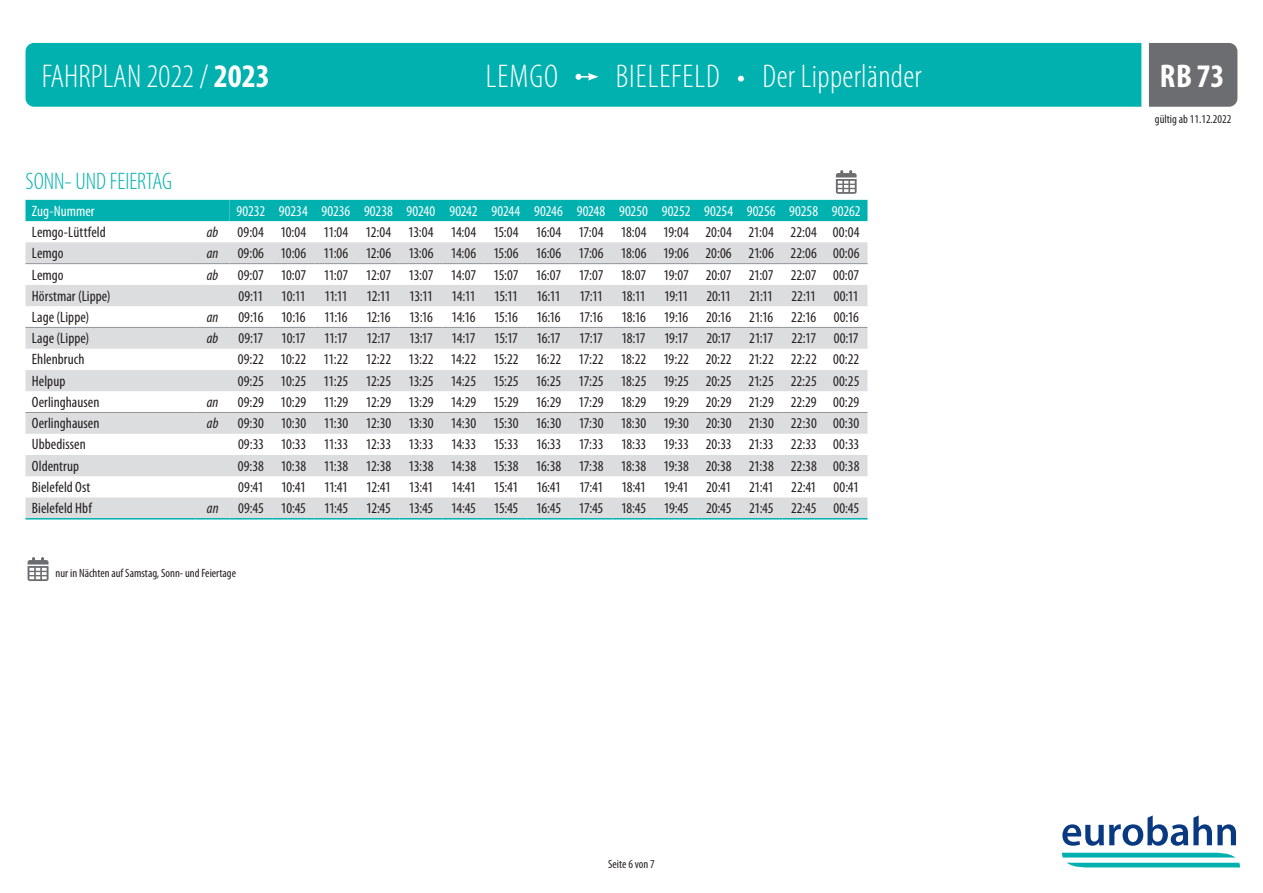
<style>
.page{position:relative;width:1263px;height:893px;background:#fff}
.page>*{position:absolute;margin:0;border:0;box-sizing:border-box;transform-origin:0 0}
.t1{font:300 condensed 33px "Myriad Pro";letter-spacing:.01em;color:#fff}
.t2{font:700 condensed 33px "Myriad Pro";color:#fff}
.t3{font:300 condensed 24px "Myriad Pro";color:#00b1b0}
.t4{font:condensed 15px "Myriad Pro";letter-spacing:-.005em;color:#231f20}
.t5{font:condensed 15px "Myriad Pro";letter-spacing:-.03em;color:#231f20}
.t6{font:condensed 15px "Myriad Pro";letter-spacing:.005em;color:#fff}
.t7{font:condensed 15px "Myriad Pro";letter-spacing:.015em;color:#231f20}
.t8{font:condensed 15px "Myriad Pro";letter-spacing:-.04em;color:#231f20}
.t9{font:condensed 15px "Myriad Pro";letter-spacing:-.045em;color:#231f20}
.t10{font:italic condensed 15px "Myriad Pro";letter-spacing:.005em;color:#231f20}
.t11{font:condensed 12px "Myriad Pro";color:#231f20}
.s1{font-weight:700}
</style>
<div class="page">
<div style="left:26px;top:43px;width:1115px;height:64px;background:#00b1b0"></div>
<div style="left:1149px;top:43px;width:88px;height:64px;background:#6c6d70"></div>
<svg style="left:575px;top:73px;width:23px;height:8px"></svg>
<svg style="left:1062px;top:815px;width:174px;height:31px"></svg>
<svg style="left:1062px;top:852px;width:178px;height:15px"></svg>
<svg style="left:28px;top:557px;width:21px;height:24px"></svg>
<div style="left:26px;top:200px;width:841px;height:21px;background:#00b1b0"></div>
<svg style="left:26px;top:242px;width:841px;height:276px;fill:#dcdddf"></svg>
<hr style="left:230px;top:327px;width:42px;height:1px;background:#939598">
<hr style="left:272px;top:327px;width:43px;height:1px;background:#939598">
<hr style="left:315px;top:327px;width:42px;height:1px;background:#939598">
<hr style="left:357px;top:327px;width:43px;height:1px;background:#939598">
<hr style="left:400px;top:327px;width:42px;height:1px;background:#939598">
<hr style="left:442px;top:327px;width:43px;height:1px;background:#939598">
<hr style="left:485px;top:327px;width:42px;height:1px;background:#939598">
<hr style="left:527px;top:327px;width:43px;height:1px;background:#939598">
<hr style="left:570px;top:327px;width:42px;height:1px;background:#939598">
<hr style="left:612px;top:327px;width:43px;height:1px;background:#939598">
<hr style="left:655px;top:327px;width:42px;height:1px;background:#939598">
<hr style="left:697px;top:327px;width:43px;height:1px;background:#939598">
<hr style="left:740px;top:327px;width:42px;height:1px;background:#939598">
<hr style="left:782px;top:327px;width:43px;height:1px;background:#939598">
<hr style="left:825px;top:327px;width:42px;height:1px;background:#939598">
<hr style="left:230px;top:412px;width:42px;height:1px;background:#939598">
<hr style="left:272px;top:412px;width:43px;height:1px;background:#939598">
<hr style="left:315px;top:412px;width:42px;height:1px;background:#939598">
<hr style="left:357px;top:412px;width:43px;height:1px;background:#939598">
<hr style="left:400px;top:412px;width:42px;height:1px;background:#939598">
<hr style="left:442px;top:412px;width:43px;height:1px;background:#939598">
<hr style="left:485px;top:412px;width:42px;height:1px;background:#939598">
<hr style="left:527px;top:412px;width:43px;height:1px;background:#939598">
<hr style="left:570px;top:412px;width:42px;height:1px;background:#939598">
<hr style="left:612px;top:412px;width:43px;height:1px;background:#939598">
<hr style="left:655px;top:412px;width:42px;height:1px;background:#939598">
<hr style="left:697px;top:412px;width:43px;height:1px;background:#939598">
<hr style="left:740px;top:412px;width:42px;height:1px;background:#939598">
<hr style="left:782px;top:412px;width:43px;height:1px;background:#939598">
<hr style="left:825px;top:412px;width:42px;height:1px;background:#939598">
<hr style="left:26px;top:327px;width:170px;height:1px;background:#939598">
<hr style="left:196px;top:327px;width:34px;height:1px;background:#939598">
<hr style="left:26px;top:412px;width:170px;height:1px;background:#939598">
<hr style="left:196px;top:412px;width:34px;height:1px;background:#939598">
<hr style="left:26px;top:518px;width:170px;height:1px;background:#00b1b0">
<hr style="left:196px;top:518px;width:34px;height:1px;background:#00b1b0">
<hr style="left:230px;top:518px;width:42px;height:1px;background:#00b1b0">
<hr style="left:272px;top:518px;width:43px;height:1px;background:#00b1b0">
<hr style="left:315px;top:518px;width:42px;height:1px;background:#00b1b0">
<hr style="left:357px;top:518px;width:43px;height:1px;background:#00b1b0">
<hr style="left:400px;top:518px;width:42px;height:1px;background:#00b1b0">
<hr style="left:442px;top:518px;width:43px;height:1px;background:#00b1b0">
<hr style="left:485px;top:518px;width:42px;height:1px;background:#00b1b0">
<hr style="left:527px;top:518px;width:43px;height:1px;background:#00b1b0">
<hr style="left:570px;top:518px;width:42px;height:1px;background:#00b1b0">
<hr style="left:612px;top:518px;width:43px;height:1px;background:#00b1b0">
<hr style="left:655px;top:518px;width:42px;height:1px;background:#00b1b0">
<hr style="left:697px;top:518px;width:43px;height:1px;background:#00b1b0">
<hr style="left:740px;top:518px;width:42px;height:1px;background:#00b1b0">
<hr style="left:782px;top:518px;width:43px;height:1px;background:#00b1b0">
<hr style="left:825px;top:518px;width:42px;height:1px;background:#00b1b0">
<hr style="left:26px;top:263px;width:170px;height:1px;background:#939598">
<hr style="left:196px;top:263px;width:34px;height:1px;background:#939598">
<hr style="left:230px;top:263px;width:42px;height:1px;background:#939598">
<hr style="left:272px;top:263px;width:43px;height:1px;background:#939598">
<hr style="left:315px;top:263px;width:42px;height:1px;background:#939598">
<hr style="left:357px;top:263px;width:43px;height:1px;background:#939598">
<hr style="left:400px;top:263px;width:42px;height:1px;background:#939598">
<hr style="left:442px;top:263px;width:43px;height:1px;background:#939598">
<hr style="left:485px;top:263px;width:42px;height:1px;background:#939598">
<hr style="left:527px;top:263px;width:43px;height:1px;background:#939598">
<hr style="left:570px;top:263px;width:42px;height:1px;background:#939598">
<hr style="left:612px;top:263px;width:43px;height:1px;background:#939598">
<hr style="left:655px;top:263px;width:42px;height:1px;background:#939598">
<hr style="left:697px;top:263px;width:43px;height:1px;background:#939598">
<hr style="left:740px;top:263px;width:42px;height:1px;background:#939598">
<hr style="left:782px;top:263px;width:43px;height:1px;background:#939598">
<hr style="left:825px;top:263px;width:42px;height:1px;background:#939598">
<svg style="left:836px;top:170px;width:21px;height:24px"></svg>
<h1 class="t1" style="left:42px;top:59px;width:230px">FAHRPLAN 2022 / <span class="s1">2023</span></h1>
<h1 class="t1" style="left:486px;top:59px;width:74px">LEMGO</h1>
<h1 class="t1" style="left:616px;top:59px;width:307px">BIELEFELD • Der Lipperländer</h1>
<h2 class="t3" style="left:26px;top:168px;width:148px">SONN- UND FEIERTAG</h2>
<p class="t6" style="left:32px;top:202px;width:64px">Zug-Nummer</p>
<p class="t6" style="left:237px;top:202px;width:625px">90232 90234 90236 90238 90240 90242 90244 90246 90248 90250 90252 90254 90256 90258 90262</p>
<p class="t4" style="left:32px;top:224px;width:75px">Lemgo-Lüttfeld</p>
<p class="t10" style="left:207px;top:223px;width:13px">ab</p>
<p class="t7" style="left:238px;top:224px;width:623px">09:04 10:04 11:04 12:04 13:04 14:04 15:04 16:04 17:04 18:04 19:04 20:04 21:04 22:04 00:04</p>
<p class="t4" style="left:32px;top:245px;width:33px">Lemgo</p>
<p class="t10" style="left:207px;top:244px;width:13px">an</p>
<p class="t4" style="left:238px;top:245px;width:623px">09:06 10:06 11:06 12:06 13:06 14:06 15:06 16:06 17:06 18:06 19:06 20:06 21:06 22:06 00:06</p>
<p class="t4" style="left:32px;top:266px;width:33px">Lemgo</p>
<p class="t10" style="left:207px;top:265px;width:13px">ab</p>
<p class="t4" style="left:238px;top:266px;width:623px">09:07 10:07 11:07 12:07 13:07 14:07 15:07 16:07 17:07 18:07 19:07 20:07 21:07 22:07 00:07</p>
<p class="t4" style="left:32px;top:287px;width:80px">Hörstmar (Lippe)</p>
<p class="t4" style="left:239px;top:287px;width:68px">09:11 10:11</p>
<p class="t4" style="left:324px;top:287px;width:25px">11:11</p>
<p class="t9" style="left:366px;top:287px;width:110px">12:11 13:11 14:11</p>
<p class="t4" style="left:494px;top:287px;width:68px">15:11 16:11</p>
<p class="t4" style="left:579px;top:287px;width:25px">17:11</p>
<p class="t9" style="left:622px;top:287px;width:238px">18:11 19:11 20:11 21:11 22:11 00:11</p>
<p class="t4" style="left:32px;top:309px;width:59px">Lage (Lippe)</p>
<p class="t10" style="left:207px;top:308px;width:13px">an</p>
<p class="t5" style="left:238px;top:309px;width:622px">09:16 10:16 11:16 12:16 13:16 14:16 15:16 16:16 17:16 18:16 19:16 20:16 21:16 22:16 00:16</p>
<p class="t4" style="left:32px;top:330px;width:59px">Lage (Lippe)</p>
<p class="t10" style="left:207px;top:329px;width:13px">ab</p>
<p class="t8" style="left:238px;top:330px;width:111px">09:17 10:17 11:17</p>
<p class="t8" style="left:366px;top:330px;width:494px">12:17 13:17 14:17 15:17 16:17 17:17 18:17 19:17 20:17 21:17 22:17 00:17</p>
<p class="t4" style="left:32px;top:351px;width:54px">Ehlenbruch</p>
<p class="t4" style="left:238px;top:351px;width:623px">09:22 10:22 11:22 12:22 13:22 14:22 15:22 16:22 17:22 18:22 19:22 20:22 21:22 22:22 00:22</p>
<p class="t4" style="left:32px;top:373px;width:35px">Helpup</p>
<p class="t4" style="left:238px;top:373px;width:623px">09:25 10:25 11:25 12:25 13:25 14:25 15:25 16:25 17:25 18:25 19:25 20:25 21:25 22:25 00:25</p>
<p class="t4" style="left:32px;top:394px;width:69px">Oerlinghausen</p>
<p class="t10" style="left:207px;top:393px;width:13px">an</p>
<p class="t4" style="left:238px;top:394px;width:623px">09:29 10:29 11:29 12:29 13:29 14:29 15:29 16:29 17:29 18:29 19:29 20:29 21:29 22:29 00:29</p>
<p class="t4" style="left:32px;top:415px;width:69px">Oerlinghausen</p>
<p class="t10" style="left:207px;top:414px;width:13px">ab</p>
<p class="t4" style="left:238px;top:415px;width:623px">09:30 10:30 11:30 12:30 13:30 14:30 15:30 16:30 17:30 18:30 19:30 20:30 21:30 22:30 00:30</p>
<p class="t4" style="left:32px;top:436px;width:55px">Ubbedissen</p>
<p class="t4" style="left:238px;top:436px;width:623px">09:33 10:33 11:33 12:33 13:33 14:33 15:33 16:33 17:33 18:33 19:33 20:33 21:33 22:33 00:33</p>
<p class="t4" style="left:32px;top:458px;width:49px">Oldentrup</p>
<p class="t4" style="left:238px;top:458px;width:623px">09:38 10:38 11:38 12:38 13:38 14:38 15:38 16:38 17:38 18:38 19:38 20:38 21:38 22:38 00:38</p>
<p class="t4" style="left:32px;top:479px;width:60px">Bielefeld Ost</p>
<p class="t5" style="left:238px;top:479px;width:622px">09:41 10:41 11:41 12:41 13:41 14:41 15:41 16:41 17:41 18:41 19:41 20:41 21:41 22:41 00:41</p>
<p class="t4" style="left:32px;top:500px;width:61px">Bielefeld Hbf</p>
<p class="t10" style="left:207px;top:499px;width:13px">an</p>
<p class="t4" style="left:238px;top:500px;width:622px">09:45 10:45 11:45 12:45 13:45 14:45 15:45 16:45 17:45 18:45 19:45 20:45 21:45 22:45 00:45</p>
<p class="t11" style="left:56px;top:567px;width:182px">nur in Nächten auf Samstag, Sonn- und Feiertage</p>
<p class="t11" style="left:608px;top:857px;width:48px">Seite 6 von 7</p>
<h1 class="t2" style="left:1160px;top:58px;width:66px">RB 73</h1>
<p class="t11" style="left:1155px;top:112px;width:78px">gültig ab 11.12.2022</p>
</div>
